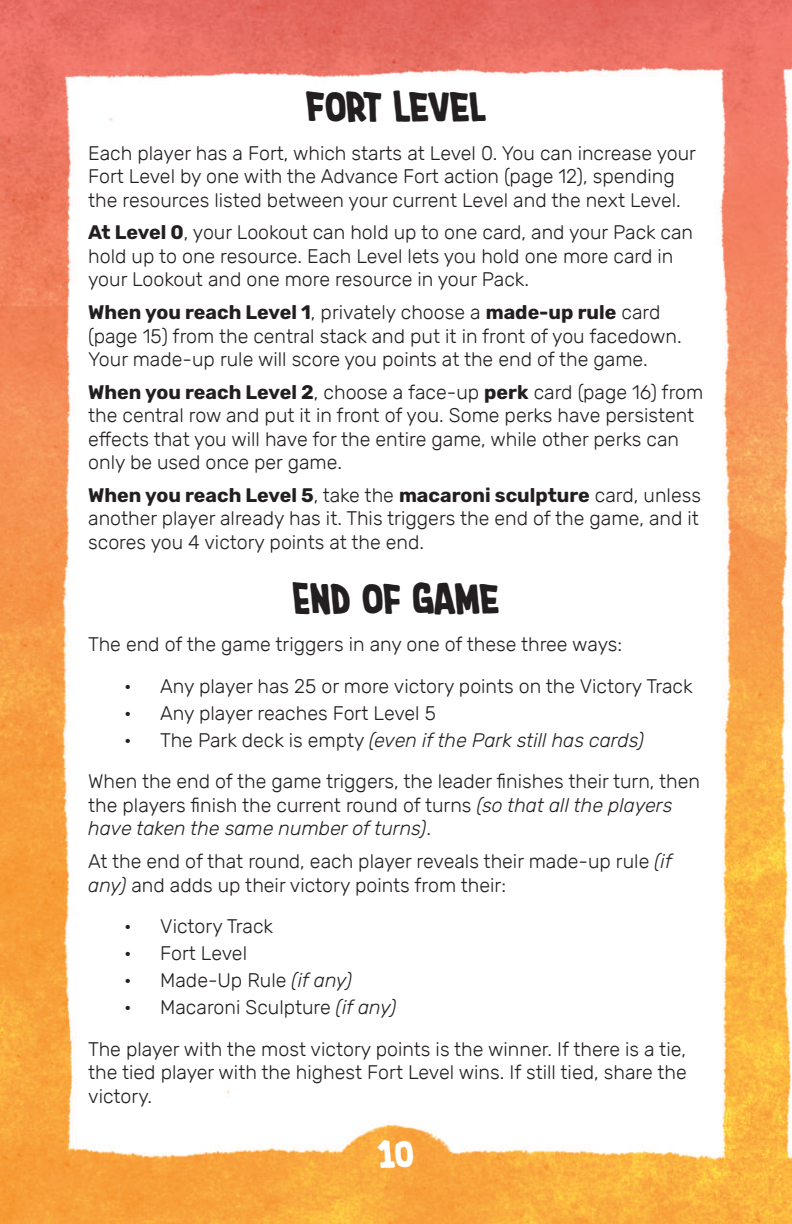
<style>
.page{position:relative;width:792px;height:1224px;background:#fff}
.page>*{position:absolute;margin:0;border:0;box-sizing:border-box;transform-origin:0 0}
.t1{font:700 35.8px "Imaginary Friend BB";color:#231f20}
.t2{font:700 32px "Imaginary Friend BB";color:#fff}
.t3{font:300 19.6px/23.6px "Rubik";color:#231f20}
.t4{font:italic 300 19.6px/23.6px "Rubik";color:#231f20}
.s1{font-weight:700}
.s2{font-weight:400}
.s3{font-style:italic}
.s4{font-style:normal}
</style>
<div class="page">
<img style="left:0;top:0;width:792px;height:1224px">
<h1 class="t1" style="left:306px;top:80px;width:181px">FORT LEVEL</h1>
<p class="t3" style="left:88px;top:142px;width:609px">Each player has a Fort, which starts at Level 0. You can increase your<br>Fort Level by one with the Advance Fort action (page 12), spending the resources listed between your current Level and the next Level.</p>
<p class="t3" style="left:88px;top:221px;width:606px"><span class="s1">At Level 0</span>, your Lookout can hold up to one card, and your Pack can hold up to one resource. Each Level lets you hold one more card in your Lookout and one more resource in your Pack.</p>
<p class="t3" style="left:88px;top:301px;width:595px"><span class="s1">When you reach Level 1</span>, privately choose a <span class="s1">made-up rule</span> card (page 15) from the central stack and put it in front of you facedown.<br>Your made-up rule will score you points at the end of the game.</p>
<p class="t3" style="left:88px;top:380px;width:617px"><span class="s1">When you reach Level 2</span>, choose a face-up <span class="s1">perk</span> card (page 16) from the central row and put it in front of you. Some perks have persistent effects that you will have for the entire game, while other perks can only be used once per game.</p>
<p class="t3" style="left:88px;top:484px;width:614px;text-align:justify"><span class="s1">When you reach Level 5</span>, take the <span class="s1">macaroni sculpture</span> card, unless another player already has it. This triggers the end of the game, and it scores you 4 victory points at the end.</p>
<h1 class="t1" style="left:293px;top:571px;width:208px">END OF GAME</h1>
<p class="t3" style="left:88px;top:633px;width:536px">The end of the game triggers in any one of these three ways:</p>
<p class="t3" style="left:124px;top:675px;width:570px"><span class="s2">•</span> Any player has 25 or more victory points on the Victory Track</p>
<p class="t3" style="left:124px;top:702px;width:313px"><span class="s2">•</span> Any player reaches Fort Level 5</p>
<p class="t3" style="left:88px;top:720px;width:613px;line-height:41.6px;text-indent:36px"><span class="s2">•</span> The Park deck is empty <span class="s3">(even if the Park still has cards)<br></span>When the end of the game triggers, the leader finishes their turn, then</p>
<p class="t4" style="left:88px;top:794px;width:586px"><span class="s4">the players finish the current round of turns</span> (so that all the players have taken the same number of turns)<span class="s4">.</span></p>
<p class="t3" style="left:88px;top:850px;width:585px">At the end of that round, each player reveals their made-up rule <span class="s3">(if any)</span> and adds up their victory points from their:</p>
<p class="t3" style="left:124px;top:915px;width:150px"><span class="s2">•</span> Victory Track</p>
<p class="t3" style="left:124px;top:942px;width:124px"><span class="s2">•</span> Fort Level</p>
<p class="t3" style="left:124px;top:969px;width:229px"><span class="s2">•</span> Made-Up Rule <span class="s3">(if any)</span></p>
<p class="t3" style="left:88px;top:987px;width:599px;line-height:41.6px;text-indent:36px"><span class="s2">•</span> Macaroni Sculpture <span class="s3">(if any)<br></span>The player with the most victory points is the winner. If there is a tie,</p>
<p class="t3" style="left:88px;top:1061px;width:600px">the tied player with the highest Fort Level wins. If still tied, share the victory.</p>
<h2 class="t2" style="left:378px;top:1129px;width:37px">10</h2>
</div>
